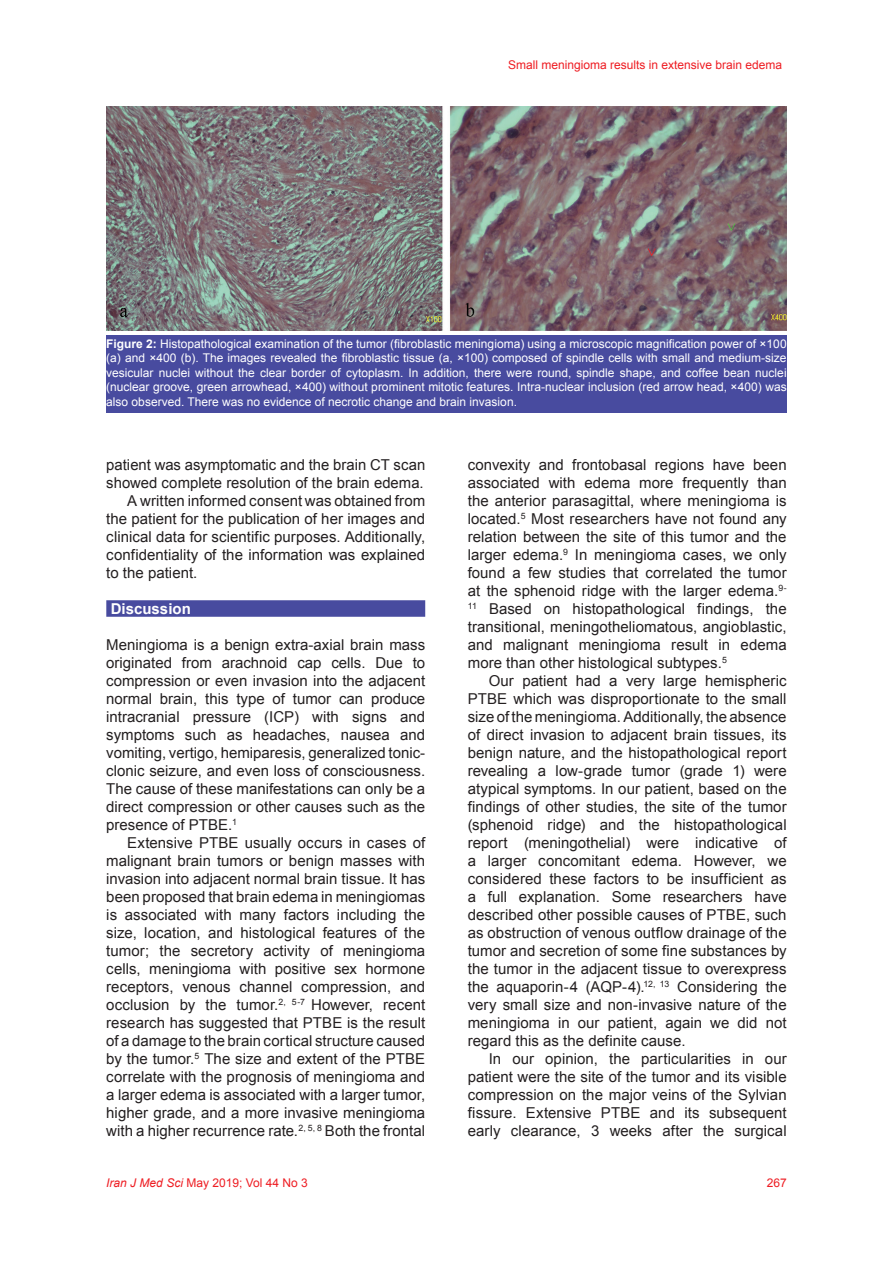
<style>
.page{position:relative;width:893px;height:1263px;background:#fff}
.page>*{position:absolute;margin:0;border:0;box-sizing:border-box;transform-origin:0 0}
.t1{font:15px/18px "Arial";color:#231f20;text-align:justify}
.t2{font:700 15px "Arial";color:#fff}
.t3{font:12px/14.4px "Arial";color:#fff;text-align:justify}
.t4{font:12px "Arial";color:#ee1d23}
.s1{font-weight:700}
.s2{font-style:italic}
</style>
<div class="page">
<div style="left:106px;top:600px;width:319px;height:17px;background:#484b9f"></div>
<img style="left:106px;top:106px;width:681px;height:225px">
<div style="left:106px;top:335px;width:681px;height:77px;background:#484b9f"></div>
<p class="t4" style="left:508px;top:57px;width:276px">Small meningioma results in extensive brain edema</p>
<p class="t3" style="left:106px;top:337px;width:682px"><span class="s1">Figure 2:</span> Histopathological examination of the tumor (fibroblastic meningioma) using a microscopic magnification power of ×100 (a) and ×400 (b). The images revealed the fibroblastic tissue (a, ×100) composed of spindle cells with small and medium-size vesicular nuclei without the clear border of cytoplasm. In addition, there were round, spindle shape, and coffee bean nuclei (nuclear groove, green arrowhead, ×400) without prominent mitotic features. Intra-nuclear inclusion (red arrow head, ×400) was also observed. There was no evidence of necrotic change and brain invasion.</p>
<p class="t1" style="left:106px;top:456px;width:320px">patient was asymptomatic and the brain CT scan</p>
<p class="t1" style="left:106px;top:474px;width:319px">showed complete resolution of the brain edema.</p>
<p class="t1" style="left:127px;top:492px;width:299px">A written informed consent was obtained from</p>
<p class="t1" style="left:106px;top:510px;width:320px">the patient for the publication of her images and</p>
<p class="t1" style="left:106px;top:528px;width:320px">clinical data for scientific purposes. Additionally,</p>
<p class="t1" style="left:106px;top:546px;width:320px">confidentiality of the information was explained</p>
<p class="t1" style="left:106px;top:564px;width:93px">to the patient.</p>
<p class="t2" style="left:111px;top:599px;width:82px">Discussion</p>
<p class="t1" style="left:106px;top:636px;width:320px">Meningioma is a benign extra-axial brain mass originated from arachnoid cap cells. Due to compression or even invasion into the adjacent normal brain, this type of tumor can produce intracranial pressure (ICP) with signs and symptoms such as headaches, nausea and vomiting, vertigo, hemiparesis, generalized tonic&shy;clonic seizure, and even loss of consciousness.<br>The cause of these manifestations can only be a direct compression or other causes such as the presence of PTBE.<sup>1</sup></p>
<p class="t1" style="left:106px;top:834px;width:320px;text-indent:21px">Extensive PTBE usually occurs in cases of malignant brain tumors or benign masses with invasion into adjacent normal brain tissue. It has been proposed that brain edema in meningiomas is associated with many factors including the size, location, and histological features of the tumor; the secretory activity of meningioma cells, meningioma with positive sex hormone receptors, venous channel compression, and occlusion by the tumor.<sup>2,</sup> <sup>5-7</sup> However, recent research has suggested that PTBE is the result of a damage to the brain cortical structure caused by the tumor.<sup>5</sup> The size and extent of the PTBE correlate with the prognosis of meningioma and a larger edema is associated with a larger tumor, higher grade, and a more invasive meningioma with a higher recurrence rate.<sup>2,</sup> <sup>5,</sup> <sup>8</sup> Both the frontal</p>
<p class="t1" style="left:468px;top:456px;width:320px">convexity and frontobasal regions have been associated with edema more frequently than the anterior parasagittal, where meningioma is located.<sup>5</sup> Most researchers have not found any relation between the site of this tumor and the larger edema.<sup>9</sup> In meningioma cases, we only found a few studies that correlated the tumor at the sphenoid ridge with the larger edema.<sup>9- 11</sup> Based on histopathological findings, the transitional, meningotheliomatous, angioblastic, and malignant meningioma result in edema more than other histological subtypes.<sup>5</sup></p>
<p class="t1" style="left:468px;top:672px;width:320px;text-indent:21px">Our patient had a very large hemispheric PTBE which was disproportionate to the small size of the meningioma. Additionally, the absence of direct invasion to adjacent brain tissues, its benign nature, and the histopathological report revealing a low-grade tumor (grade 1) were atypical symptoms. In our patient, based on the findings of other studies, the site of the tumor (sphenoid ridge) and the histopathological report (meningothelial) were indicative of a larger concomitant edema. However, we considered these factors to be insufficient as a full explanation. Some researchers have described other possible causes of PTBE, such as obstruction of venous outflow drainage of the tumor and secretion of some fine substances by the tumor in the adjacent tissue to overexpress the aquaporin-4 (AQP-4).<sup>12,</sup> <sup>13</sup> Considering the very small size and non-invasive nature of the meningioma in our patient, again we did not regard this as the definite cause.</p>
<p class="t1" style="left:468px;top:1050px;width:320px;text-indent:21px">In our opinion, the particularities in our patient were the site of the tumor and its visible compression on the major veins of the Sylvian fissure. Extensive PTBE and its subsequent early clearance, 3 weeks after the surgical</p>
<p class="t4" style="left:106px;top:1175px;width:203px"><span class="s2">Iran J Med Sci</span> May 2019; Vol 44 No 3</p>
<p class="t4" style="left:767px;top:1175px;width:22px">267</p>
</div>
